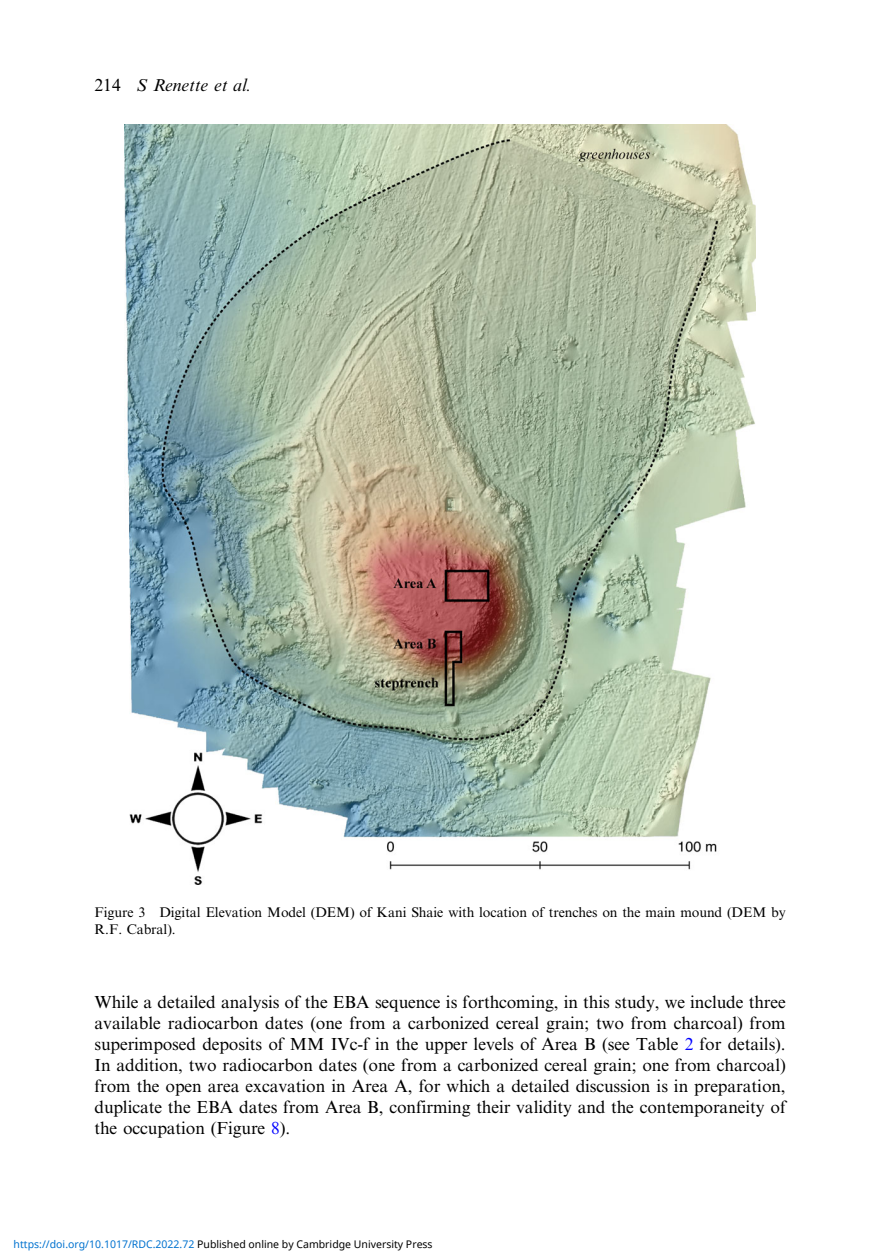
<style>
.page{position:relative;width:882px;height:1260px;background:#fff}
.page>*{position:absolute;margin:0;border:0;box-sizing:border-box;transform-origin:0 0}
.t1{font:17.5px/21px "Adv O Ta 20 b 42 a 7";color:#000;text-align:justify}
.t2{font:17.5px "Adv OT5 cf 73554.I";color:#000}
.t3{font:14px/16.6px "Adv O Ta 20 b 42 a 7";color:#000}
.t4{font:10.5px "Noto Sans";color:#000}
.s1{font-family:"Adv O Ta 20 b 42 a 7"}
.s2{color:#00f}
.s3{color:#0172cf}
</style>
<div class="page">
<img style="left:125px;top:125px;width:631px;height:760px">
<p class="t2" style="left:95px;top:78px;width:158px"><span class="s1">214</span> S Renette et al.</p>
<p class="t3" style="left:95px;top:905px;width:693px">Figure 3 Digital Elevation Model (DEM) of Kani Shaie with location of trenches on the main mound (DEM by<br>R.F. Cabral).</p>
<p class="t1" style="left:95px;top:993px;width:693px">While a detailed analysis of the EBA sequence is forthcoming, in this study, we include three available radiocarbon dates (one from a carbonized cereal grain; two from charcoal) from superimposed deposits of MM IVc-f in the upper levels of Area B (see Table <span class="s2">2</span> for details).<br>In addition, two radiocarbon dates (one from a carbonized cereal grain; one from charcoal) from the open area excavation in Area A, for which a detailed discussion is in preparation, duplicate the EBA dates from Area B, confirming their validity and the contemporaneity of the occupation (Figure <span class="s2">8</span>).</p>
<p class="t4" style="left:14px;top:1236px;width:421px"><span class="s3">https://doi.org/10.1017/RDC.2022.72</span> Published online by Cambridge University Press</p>
</div>
